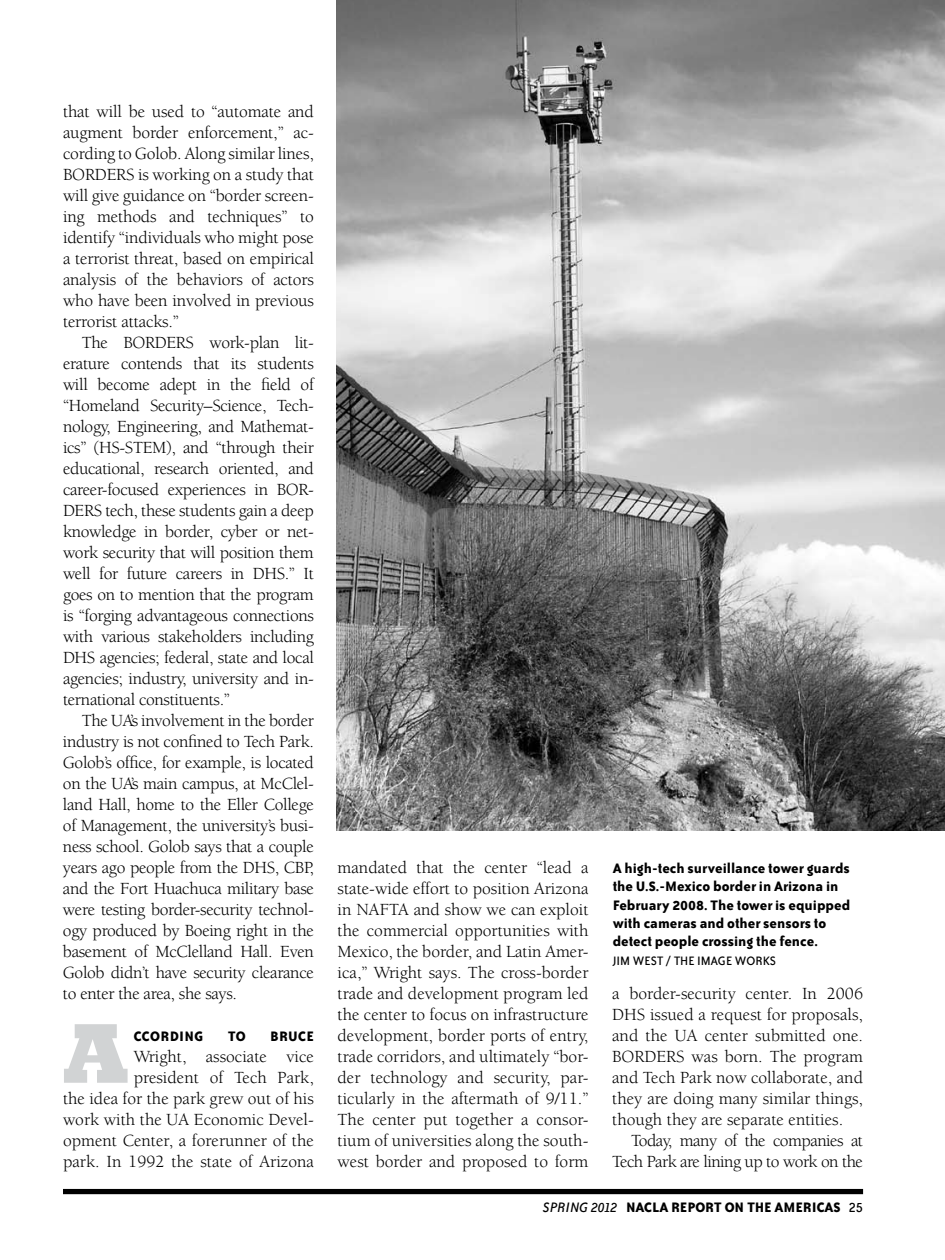
<style>
.page{position:relative;width:945px;height:1260px;background:#fff}
.page>*{position:absolute;margin:0;border:0;box-sizing:border-box;transform-origin:0 0}
.t1{font:800 86.27px "Rockwell";color:#d1d3d4}
.t2{font:17.5px/21px "Berkeley";color:#000;text-align:justify}
.t3{font:17.5px/21px "Berkeley";letter-spacing:-.03em;color:#000;text-align:right}
.t4{font:700 15.75px/18.4px "Bailey Sans ITC";color:#000}
.t5{font:14px "Bailey Sans ITC";color:#000}
.s1{font-weight:400;font-style:italic}
.s2{font-weight:400}
</style>
<div class="page">
<div style="left:63px;top:1189px;width:800px;height:5px;background:#000"></div>
<img style="left:337px;top:0;width:608px;height:831px">
<p class="t2" style="left:63px;top:101px;width:252px">that will be used to “automate and augment border enforcement,” ac&shy;cording to Golob. Along similar lines, BORDERS is working on a study that will give guidance on “border screen&shy;ing methods and techniques” to identify “individuals who might pose a terrorist threat, based on empirical analysis of the behaviors of actors who have been involved in previous terrorist attacks.”</p>
<p class="t2" style="left:63px;top:332px;width:252px;text-indent:19px">The BORDERS work-plan lit&shy;erature contends that its students will become adept in the field of “Homeland Security–Science, Tech&shy;nology, Engineering, and Mathemat&shy;ics” (HS-STEM), and “through their educational, research oriented, and career-focused experiences in BOR-DERS tech, these students gain a deep knowledge in border, cyber or net&shy;work security that will position them well for future careers in DHS.” It goes on to mention that the program is “forging advantageous connections with various stakeholders including DHS agencies; federal, state and local agencies; industry, university and in&shy;ternational constituents.”</p>
<p class="t2" style="left:63px;top:710px;width:252px;text-indent:19px">The UA’s involvement in the border industry is not confined to Tech Park.<br>Golob’s office, for example, is located on the UA’s main campus, at McClel&shy;land Hall, home to the Eller College of Management, the university’s busi&shy;ness school. Golob says that a couple years ago people from the DHS, CBP, and the Fort Huachuca military base were testing border-security technol&shy;ogy produced by Boeing right in the basement of McClelland Hall. Even Golob didn’t have security clearance to enter the area, she says.</p>
<h1 class="t1" style="left:63px;top:1004px;width:67px">A</h1>
<p class="t4" style="left:134px;top:1027px;width:10px">ccor</p>
<p class="t4" style="left:170px;top:1027px;width:35px">ding</p>
<p class="t4" style="left:228px;top:1027px;width:10px">to</p>
<p class="t4" style="left:270px;top:1027px;width:18px">Bruce</p>
<p class="t2" style="left:63px;top:1046px;width:252px;text-align:right">Wright, associate vice<br>president of Tech Park,<br>the idea for the park grew out of his work with the UA Economic Devel&shy;opment Center, a forerunner of the park. In 1992 the state of Arizona</p>
<p class="t2" style="left:338px;top:857px;width:252px">mandated that the center “lead a state-wide effort to position Arizona in NAFTA and show we can exploit the commercial opportunities with Mexico, the border, and Latin Amer&shy;ica,” Wright says. The cross-border trade and development program led the center to focus on infrastructure development, border ports of entry, trade corridors, and ultimately “bor&shy;der technology and security, par&shy;ticularly in the aftermath of 9/11.” The center put together a consor&shy;tium of universities along the south&shy;west border and proposed to form</p>
<p class="t4" style="left:613px;top:859px;width:239px">A high-tech surveillance tower guards the U.S.-Mexico border in Arizona in February 2008. The tower is equipped with cameras and other sensors to detect people crossing the fence.</p>
<p class="t5" style="left:613px;top:953px;width:165px">JIM WEST / THE I MAGE WORKS</p>
<p class="t2" style="left:612px;top:983px;width:252px">a border-security center. In 2006<br>DHS issued a request for proposals, and the UA center submitted one.<br>BORDERS was born. The program and Tech Park now collaborate, and they are doing many similar things, though they are separate entities.</p>
<p class="t3" style="left:612px;top:1130px;width:252px">Today, many of the companies at<br>Tech Park are lining up to work on the</p>
<p class="t4" style="left:543px;top:1198px;width:322px"><span class="s1">SPRING 2012</span> NACLA REPORT ON THE AMERICAS <span class="s2">25</span></p>
</div>
